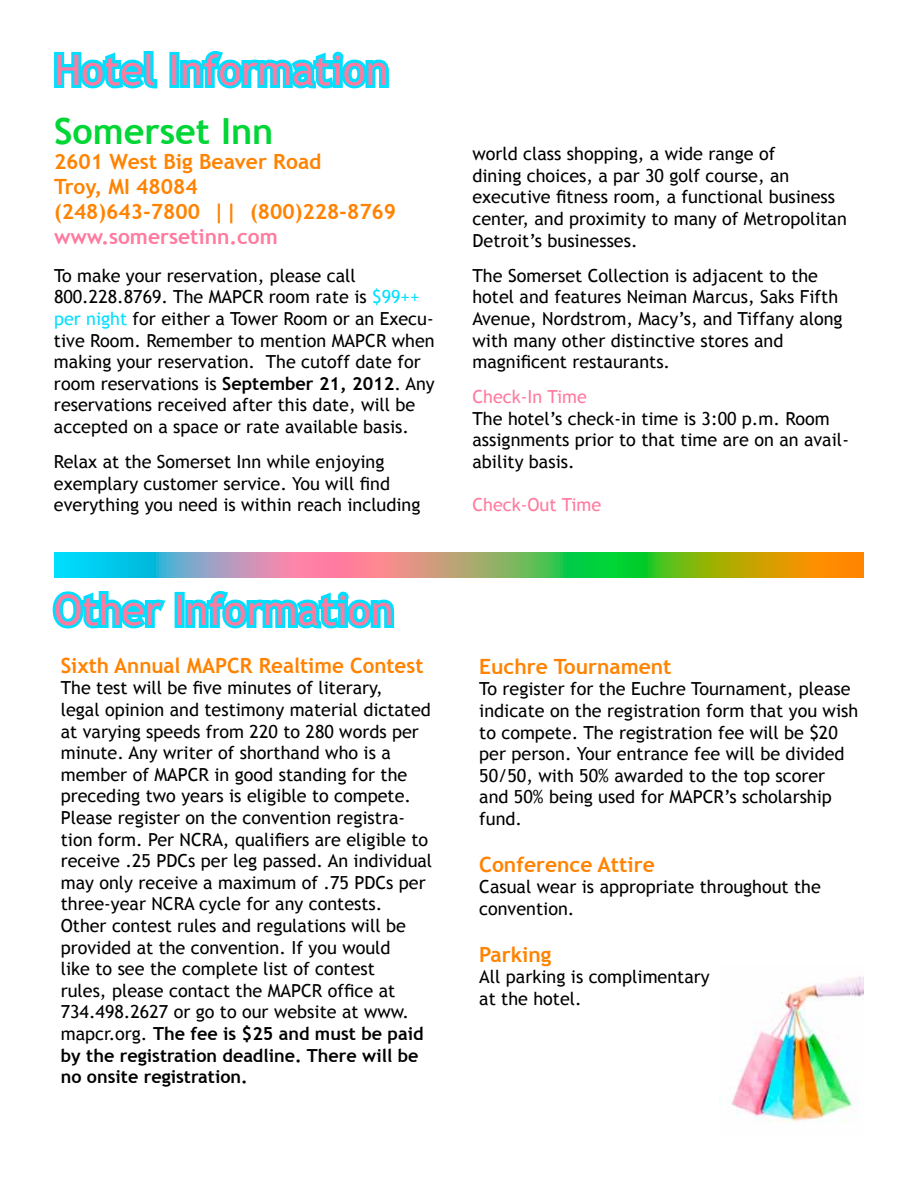
<style>
.page{position:relative;width:918px;height:1188px;background:#fff}
.page>*{position:absolute;margin:0;border:0;box-sizing:border-box;transform-origin:0 0}
.t1{font:42px "Trebuchet MS";color:#ff7a9f}
.t2{font:700 36px "Trebuchet MS";color:#00d635}
.t3{font:700 21px/25.2px "Trebuchet MS";color:#ff8300}
.t4{font:700 21px "Trebuchet MS";color:#ff7a9f}
.t5{font:18px/21.6px "Trebuchet MS";color:#000}
.t6{font:18px "Trebuchet MS";color:#ff7a9f}
.s1{color:#00dfff}
.s2{font-weight:700}
</style>
<div class="page">
<svg style="left:54px;top:51px;width:104px;height:38px"></svg>
<div style="left:169px;top:52px;width:11px;height:36px;border:6px solid #00dfff"></div>
<svg style="left:177px;top:51px;width:212px;height:38px"></svg>
<img style="left:731px;top:976px;width:133px;height:146px">
<svg style="left:54px;top:553px;width:810px;height:24px;background:#8ea970"></svg>
<svg style="left:52px;top:591px;width:114px;height:38px"></svg>
<div style="left:175px;top:592px;width:10px;height:36px;border:6px solid #00dfff"></div>
<svg style="left:182px;top:591px;width:213px;height:38px"></svg>
<h1 class="t1" style="left:54px;top:45px;width:336px">Hotel Information</h1>
<h2 class="t2" style="left:54px;top:108px;width:221px">Somerset Inn</h2>
<p class="t3" style="left:54px;top:149px;width:344px">2601 West Big Beaver Road<br>Troy, MI 48084<br>(248)643-7800 || (800)228-8769</p>
<p class="t4" style="left:54px;top:224px;width:225px">www.somersetinn.com</p>
<p class="t5" style="left:54px;top:265px;width:382px">To make your reservation, please call 800.228.8769. The MAPCR room rate is <span class="s1">$99++ per night</span> for either a Tower Room or an Execu&shy;tive Room. Remember to mention MAPCR when making your reservation. The cutoff date for room reservations is <span class="s2">September 21, 2012</span>. Any reservations received after this date, will be accepted on a space or rate available basis.</p>
<p class="t5" style="left:54px;top:451px;width:368px">Relax at the Somerset Inn while enjoying exemplary customer service. You will find everything you need is within reach including</p>
<h1 class="t1" style="left:54px;top:585px;width:341px">Other Information</h1>
<p class="t3" style="left:61px;top:653px;width:364px">Sixth Annual MAPCR Realtime Contest</p>
<p class="t5" style="left:61px;top:677px;width:373px">The test will be five minutes of literary,<br>legal opinion and testimony material dictated at varying speeds from 220 to 280 words per minute. Any writer of shorthand who is a member of MAPCR in good standing for the preceding two years is eligible to compete.<br>Please register on the convention registra&shy;tion form. Per NCRA, qualifiers are eligible to receive .25 PDCs per leg passed. An individual may only receive a maximum of .75 PDCs per three-year NCRA cycle for any contests.<br>Other contest rules and regulations will be provided at the convention. If you would<br>like to see the complete list of contest<br>rules, please contact the MAPCR office at 734.498.2627 or go to our website at www. mapcr.org. <span class="s2">The fee is $25 and must be paid by the registration deadline. There will be no onsite registration.</span></p>
<p class="t5" style="left:472px;top:143px;width:376px">world class shopping, a wide range of<br>dining choices, a par 30 golf course, an executive fitness room, a functional business center, and proximity to many of Metropolitan Detroit’s businesses.</p>
<p class="t5" style="left:472px;top:265px;width:372px">The Somerset Collection is adjacent to the hotel and features Neiman Marcus, Saks Fifth Avenue, Nordstrom, Macy’s, and Tiffany along with many other distinctive stores and magnificent restaurants.</p>
<p class="t6" style="left:472px;top:386px;width:116px">Check-In Time</p>
<p class="t5" style="left:472px;top:408px;width:378px">The hotel’s check-in time is 3:00 p.m. Room assignments prior to that time are on an avail&shy;ability basis.</p>
<p class="t6" style="left:472px;top:494px;width:130px">Check-Out Time</p>
<p class="t3" style="left:479px;top:654px;width:194px">Euchre Tournament</p>
<p class="t5" style="left:479px;top:679px;width:381px">To register for the Euchre Tournament, please indicate on the registration form that you wish to compete. The registration fee will be $20 per person. Your entrance fee will be divided 50/50, with 50% awarded to the top scorer and 50% being used for MAPCR’s scholarship fund.</p>
<p class="t3" style="left:479px;top:852px;width:177px">Conference Attire</p>
<p class="t5" style="left:479px;top:877px;width:343px">Casual wear is appropriate throughout the convention.</p>
<p class="t3" style="left:479px;top:942px;width:74px">Parking</p>
<p class="t5" style="left:479px;top:967px;width:232px">All parking is complimentary at the hotel.</p>
</div>
